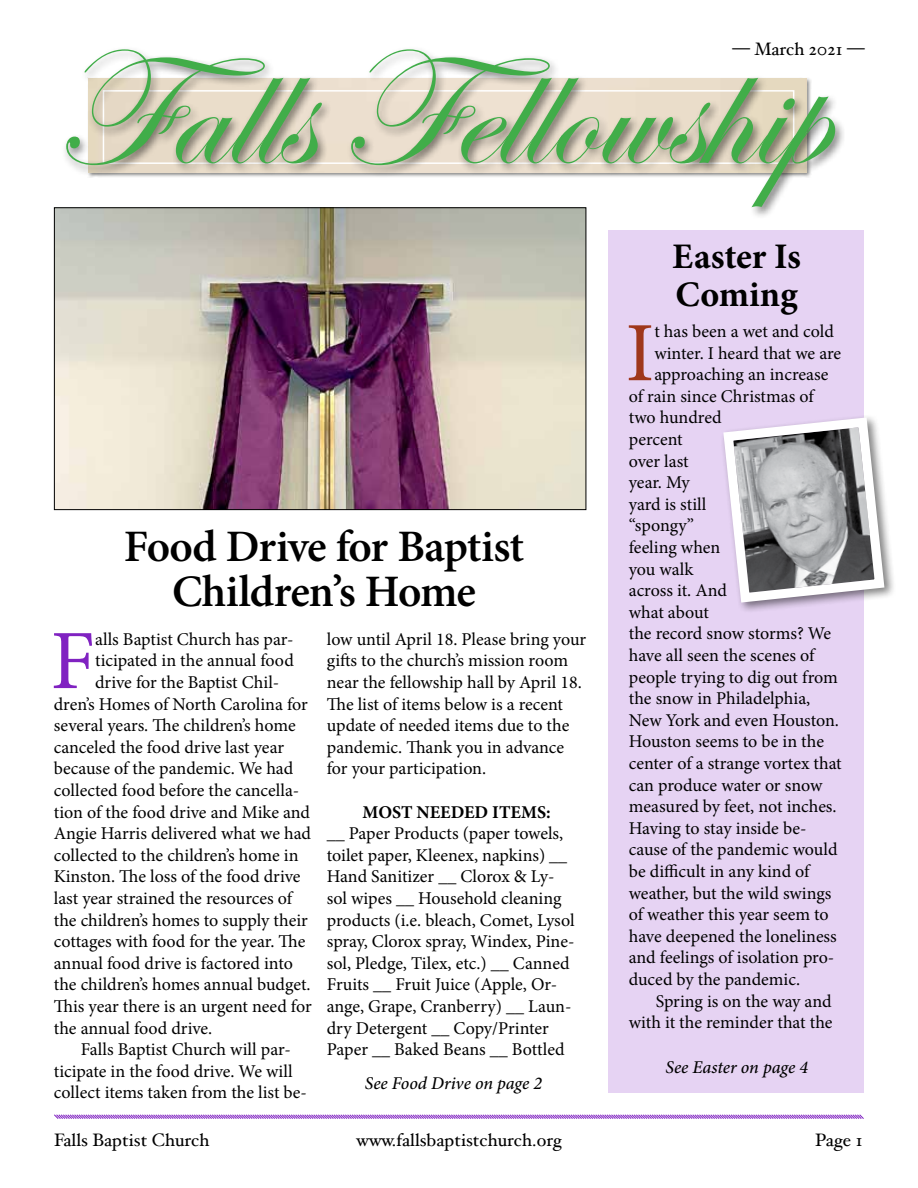
<style>
.page{position:relative;width:918px;height:1188px;background:#fff}
.page>*{position:absolute;margin:0;border:0;box-sizing:border-box;transform-origin:0 0}
.t1{font:168px "Edwardian Script ITC";color:#41ad49}
.t2{font:84.45px "Minion Pro";color:#9f371a}
.t3{font:84.45px "Minion Pro";color:#8022c1}
.t4{font:600 45px/45px "Minion Pro";letter-spacing:-.02em;color:#000;text-align:center}
.t5{font:700 36px/37.5px "Minion Pro";letter-spacing:-.005em;color:#000}
.t6{font:18px/21.6px "Minion Pro";letter-spacing:-.005em;color:#000}
.t7{font:18px "Hoefler Text";color:#000}
.t8{font:italic 500 18px "Minion Pro";letter-spacing:-.005em;color:#000}
.t9{font:700 18px "Minion Pro";color:#000}
</style>
<div class="page">
<div style="left:61px;top:46px;width:785px;height:173px;background:#000;opacity:.5"></div>
<div style="left:608px;top:230px;width:256px;height:862px;background:#e6d3f3"></div>
<svg style="left:54px;top:1114px;width:810px;height:5px;background:#c092e0"></svg>
<div style="left:720px;top:414px;width:176px;height:200px;background:#000;opacity:.5"></div>
<svg style="left:720px;top:414px;width:169px;height:194px"></svg>
<img style="left:56px;top:209px;width:528px;height:299px">
<div style="left:54px;top:207px;width:532px;height:303px;border:1px solid #000"></div>
<p class="t7" style="left:733px;top:38px;width:134px">— March 2021 —</p>
<h1 class="t1" style="left:56px;top:19px;width:770px">Falls Fellowship</h1>
<h3 class="t4" style="left:124px;top:524px;width:402px">Food Drive for Baptist<br>Children’s Home</h3>
<h2 class="t3" style="left:50px;top:605px;width:46px">F</h2>
<p class="t6" style="left:95px;top:628px;width:200px">alls Baptist Church has par-</p>
<p class="t6" style="left:95px;top:650px;width:200px">ticipated in the annual food</p>
<p class="t6" style="left:95px;top:672px;width:186px">drive for the Baptist Chil-</p>
<p class="t6" style="left:54px;top:693px;width:256px">dren’s Homes of North Carolina for</p>
<p class="t6" style="left:54px;top:715px;width:243px">several years. The children’s home</p>
<p class="t6" style="left:54px;top:736px;width:232px">canceled the food drive last year</p>
<p class="t6" style="left:54px;top:758px;width:241px">because of the pandemic. We had</p>
<p class="t6" style="left:54px;top:780px;width:247px">collected food before the cancella-</p>
<p class="t6" style="left:54px;top:801px;width:258px">tion of the food drive and Mike and</p>
<p class="t6" style="left:54px;top:823px;width:259px">Angie Harris delivered what we had</p>
<p class="t6" style="left:54px;top:844px;width:246px">collected to the children’s home in</p>
<p class="t6" style="left:54px;top:866px;width:248px">Kinston. The loss of the food drive</p>
<p class="t6" style="left:54px;top:888px;width:240px">last year strained the resources of</p>
<p class="t6" style="left:54px;top:909px;width:256px">the children’s homes to supply their</p>
<p class="t6" style="left:54px;top:931px;width:253px">cottages with food for the year. The</p>
<p class="t6" style="left:54px;top:952px;width:241px">annual food drive is factored into</p>
<p class="t6" style="left:54px;top:974px;width:258px">the children’s homes annual budget.</p>
<p class="t6" style="left:54px;top:996px;width:259px">This year there is an urgent need for</p>
<p class="t6" style="left:54px;top:1017px;width:160px">the annual food drive.</p>
<p class="t6" style="left:81px;top:1039px;width:212px">Falls Baptist Church will par-</p>
<p class="t6" style="left:54px;top:1060px;width:240px">ticipate in the food drive. We will</p>
<p class="t6" style="left:54px;top:1082px;width:255px">collect items taken from the list be-</p>
<p class="t6" style="left:327px;top:628px;width:261px">low until April 18. Please bring your gifts to the church’s mission room near the fellowship hall by April 18.<br>The list of items below is a recent update of needed items due to the pandemic. Thank you in advance for your participation.</p>
<p class="t9" style="left:362px;top:799px;width:190px">MOST NEEDED ITEMS:</p>
<p class="t6" style="left:327px;top:823px;width:249px">__ Paper Products (paper towels, toilet paper, Kleenex, napkins) __ Hand Sanitizer __ Clorox &amp; Ly&shy;sol wipes __ Household cleaning products (i.e. bleach, Comet, Lysol spray, Clorox spray, Windex, Pine&shy;sol, Pledge, Tilex, etc.) __ Canned Fruits __ Fruit Juice (Apple, Or&shy;ange, Grape, Cranberry) __ Laun&shy;dry Detergent __ Copy/Printer Paper __ Baked Beans __ Bottled</p>
<p class="t8" style="left:365px;top:1071px;width:179px">See Food Drive on page 2</p>
<h3 class="t5" style="left:672px;top:237px;width:130px">Easter Is<br>Coming</h3>
<h2 class="t2" style="left:626px;top:297px;width:30px">I</h2>
<p class="t6" style="left:654px;top:321px;width:181px">t has been a wet and cold</p>
<p class="t6" style="left:654px;top:342px;width:188px">winter. I heard that we are</p>
<p class="t6" style="left:654px;top:364px;width:176px">approaching an increase</p>
<p class="t6" style="left:629px;top:385px;width:186px">of rain since Christmas of</p>
<p class="t6" style="left:629px;top:407px;width:94px">two hundred</p>
<p class="t6" style="left:629px;top:429px;width:55px">percent</p>
<p class="t6" style="left:629px;top:450px;width:61px">over last</p>
<p class="t6" style="left:629px;top:472px;width:63px">year. My</p>
<p class="t6" style="left:629px;top:493px;width:79px">yard is still</p>
<p class="t6" style="left:629px;top:515px;width:67px">“spongy”</p>
<p class="t6" style="left:629px;top:537px;width:93px">feeling when</p>
<p class="t6" style="left:629px;top:558px;width:66px">you walk</p>
<p class="t6" style="left:629px;top:580px;width:100px">across it. And</p>
<p class="t6" style="left:629px;top:601px;width:82px">what about</p>
<p class="t6" style="left:629px;top:623px;width:204px">the record snow storms? We</p>
<p class="t6" style="left:629px;top:645px;width:187px">have all seen the scenes of</p>
<p class="t6" style="left:629px;top:666px;width:211px">people trying to dig out from</p>
<p class="t6" style="left:629px;top:688px;width:183px">the snow in Philadelphia,</p>
<p class="t6" style="left:629px;top:709px;width:212px">New York and even Houston.</p>
<p class="t6" style="left:629px;top:731px;width:197px">Houston seems to be in the</p>
<p class="t6" style="left:629px;top:753px;width:214px">center of a strange vortex that</p>
<p class="t6" style="left:629px;top:774px;width:195px">can produce water or snow</p>
<p class="t6" style="left:629px;top:796px;width:209px">measured by feet, not inches.</p>
<p class="t6" style="left:629px;top:817px;width:179px">Having to stay inside be-</p>
<p class="t6" style="left:629px;top:839px;width:210px">cause of the pandemic would</p>
<p class="t6" style="left:629px;top:861px;width:182px">be difficult in any kind of</p>
<p class="t6" style="left:629px;top:882px;width:204px">weather, but the wild swings</p>
<p class="t6" style="left:629px;top:904px;width:202px">of weather this year seem to</p>
<p class="t6" style="left:629px;top:925px;width:209px">have deepened the loneliness</p>
<p class="t6" style="left:629px;top:947px;width:207px">and feelings of isolation pro-</p>
<p class="t6" style="left:629px;top:969px;width:173px">duced by the pandemic.</p>
<p class="t6" style="left:656px;top:990px;width:177px">Spring is on the way and</p>
<p class="t6" style="left:629px;top:1012px;width:205px">with it the reminder that the</p>
<p class="t8" style="left:665px;top:1055px;width:144px">See Easter on page 4</p>
<p class="t7" style="left:54px;top:1129px;width:157px">Falls Baptist Church</p>
<p class="t7" style="left:356px;top:1129px;width:207px">www.fallsbaptistchurch.org</p>
<p class="t7" style="left:815px;top:1129px;width:49px">Page 1</p>
</div>
